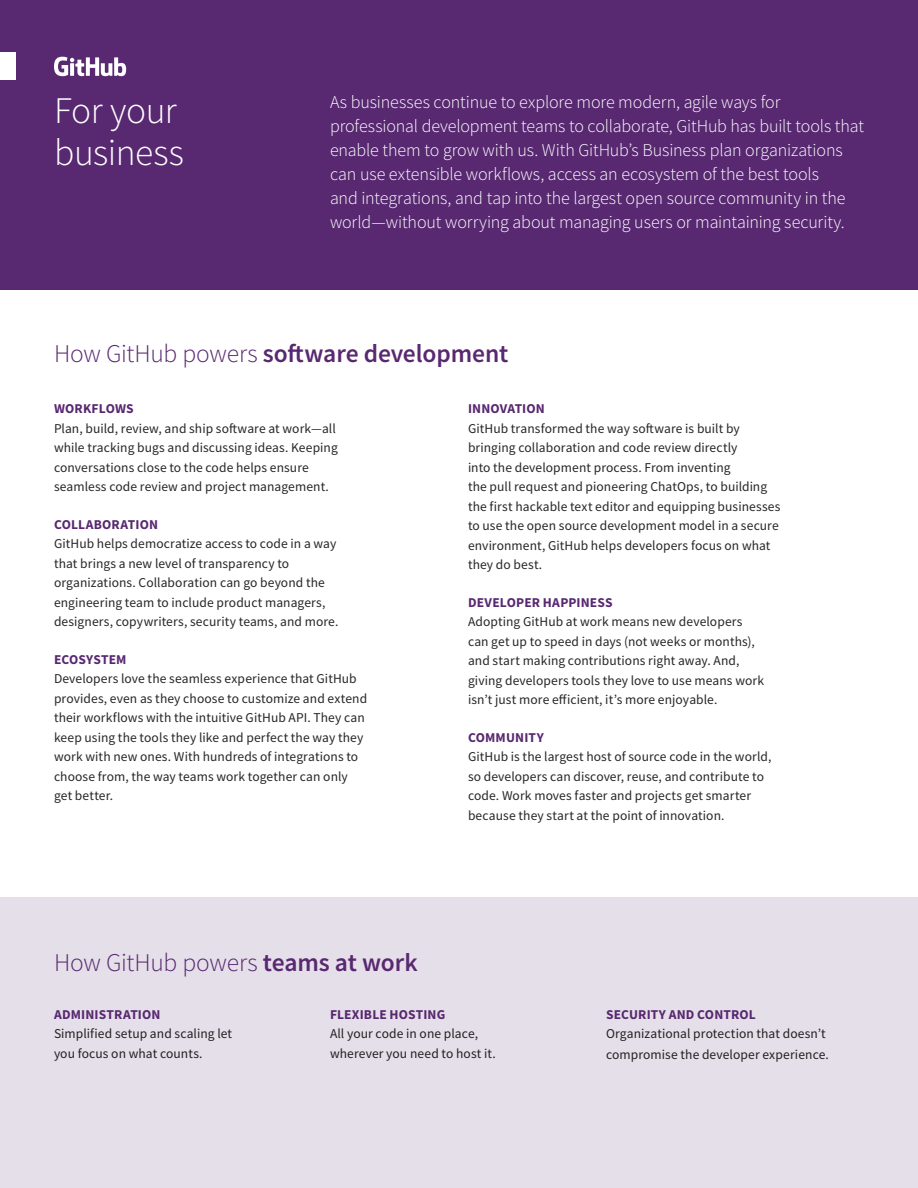
<style>
.page{position:relative;width:918px;height:1188px;background:#fff}
.page>*{position:absolute;margin:0;border:0;box-sizing:border-box;transform-origin:0 0}
.t1{font:300 37.5px/42px "Source Sans Pro";letter-spacing:-.015em;color:#fff}
.t2{font:600 25.5px "Source Sans Pro";letter-spacing:-.005em;color:#582870}
.t3{font:300 25.5px "Source Sans Pro";letter-spacing:-.01em;color:#582870}
.financial_empahsis_p{font:300 18px/24px "Source Sans Pro";letter-spacing:-.005em;color:#fff}
.t4{font:13.5px/19.5px "Source Sans Pro";letter-spacing:.01em;color:#282526}
.financial_paragraph{font:13.5px/19.5px "Source Sans Pro";letter-spacing:.01em;color:#231f20}
.s1{font-weight:300}
.s2{font-weight:700;color:#582870}
.s3{font-weight:600}
</style>
<div class="page">
<div style="left:0;top:897px;width:918px;height:291px;background:#e5dfe9"></div>
<div style="left:0;top:0;width:918px;height:289px;background:#582971"></div>
<div style="left:0;top:52px;width:16px;height:28px;background:#fff"></div>
<svg style="left:54px;top:57px;width:72px;height:19px"></svg>
<p class="t1" style="left:54px;top:90px;width:132px">For your business</p>
<p class="financial_empahsis_p" style="left:330px;top:90px;width:536px">As businesses continue to explore more modern, agile ways for professional development teams to collaborate, GitHub has built tools that enable them to grow with us. With GitHub’s Business plan organizations can use extensible workflows, access an ecosystem of the best tools<br>and integrations, and tap into the largest open source community in the world—without worrying about managing users or maintaining security.</p>
<p class="t2" style="left:54px;top:337px;width:456px"><span class="s1">How GitHub powers</span> software development</p>
<p class="t4" style="left:54px;top:399px;width:285px"><span class="s2">WORKFLOWS<br></span>Plan, build, review, and ship software at work—all while tracking bugs and discussing ideas. Keeping conversations close to the code helps ensure seamless code review and project management.</p>
<p class="t4" style="left:54px;top:515px;width:286px"><span class="s2">COLLABORATION<br></span>GitHub helps democratize access to code in a way that brings a new level of transparency to organizations. Collaboration can go beyond the engineering team to include product managers, designers, copywriters, security teams, and more.</p>
<p class="t4" style="left:54px;top:650px;width:315px"><span class="s2">ECOSYSTEM<br></span>Developers love the seamless experience that GitHub provides, even as they choose to customize and extend their workflows with the intuitive GitHub API. They can keep using the tools they like and perfect the way they work with new ones. With hundreds of integrations to choose from, the way teams work together can only get better.</p>
<p class="t4" style="left:468px;top:399px;width:314px"><span class="s2">INNOVATION<br></span>GitHub transformed the way software is built by bringing collaboration and code review directly<br>into the development process. From inventing<br>the pull request and pioneering ChatOps, to building the first hackable text editor and equipping businesses to use the open source development model in a secure environment, GitHub helps developers focus on what they do best.</p>
<p class="t4" style="left:468px;top:593px;width:298px"><span class="s2">DEVELOPER HAPPINESS<br></span>Adopting GitHub at work means new developers can get up to speed in days (not weeks or months), and start making contributions right away. And, giving developers tools they love to use means work isn’t just more efficient, it’s more enjoyable.</p>
<p class="t4" style="left:468px;top:728px;width:305px"><span class="s2">COMMUNITY<br></span>GitHub is the largest host of source code in the world, so developers can discover, reuse, and contribute to code. Work moves faster and projects get smarter because they start at the point of innovation.</p>
<p class="t3" style="left:54px;top:947px;width:365px">How GitHub powers <span class="s3">teams at work</span></p>
<p class="financial_paragraph" style="left:54px;top:1004px;width:180px"><span class="s2">ADMINISTRATION<br></span>Simplified setup and scaling let you focus on what counts.</p>
<p class="financial_paragraph" style="left:330px;top:1004px;width:167px"><span class="s2">FLEXIBLE HOSTING<br></span>All your code in one place, wherever you need to host it.</p>
<p class="financial_paragraph" style="left:606px;top:1004px;width:221px"><span class="s2">SECURITY AND CONTROL<br></span>Organizational protection that doesn’t</p>
<p class="financial_paragraph" style="left:606px;top:1045px;width:224px">compromise the developer experience.</p>
</div>
